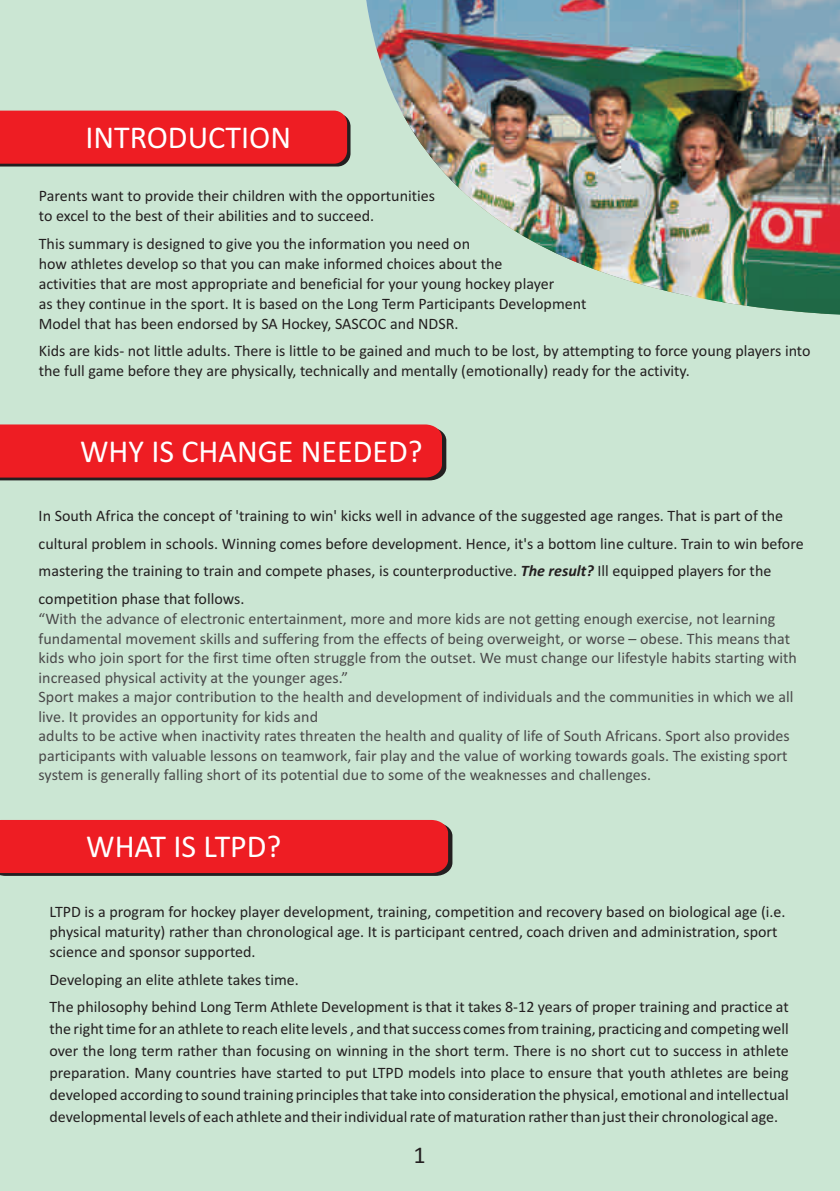
<style>
.page{position:relative;width:840px;height:1191px;background:#fff}
.page>*{position:absolute;margin:0;border:0;box-sizing:border-box;transform-origin:0 0}
.t1{font:32px "Calibri";color:#fff}
.t2{font:24px "Calibri";color:#231f20}
.t3{font:16px/20px "Calibri";color:#231f20}
.t4{font:16px/19.6px "Calibri";color:#4a494a}
.s1{font-weight:700;font-style:italic}
</style>
<div class="page">
<div style="left:0;top:0;width:839px;height:1191px;background:#cbe6d3"></div>
<div style="left:0;top:111px;width:350px;height:55px;background:#ee1d23"></div>
<svg style="left:0;top:424px;width:446px;height:56px;background:#e31f25"></svg>
<img style="left:366px;top:0;width:473px;height:315px">
<div style="left:0;top:820px;width:452px;height:56px;background:#ee1d23"></div>
<h1 class="t1" style="left:85px;top:124px;width:207px">INTRODUCTION</h1>
<p class="t3" style="left:39px;top:187px;width:397px">Parents want to provide their children with the opportunities to excel to the best of their abilities and to succeed.</p>
<p class="t3" style="left:39px;top:235px;width:548px">This summary is designed to give you the information you need on<br>how athletes develop so that you can make informed choices about the<br>activities that are most appropriate and beneficial for your young hockey player<br>as they continue in the sport. It is based on the Long Term Participants Development Model that has been endorsed by SA Hockey, SASCOC and NDSR.</p>
<p class="t3" style="left:39px;top:342px;width:772px">Kids are kids- not little adults. There is little to be gained and much to be lost, by attempting to force young players into the full game before they are physically, technically and mentally (emotionally) ready for the activity.</p>
<h1 class="t1" style="left:80px;top:438px;width:344px">WHY IS CHANGE NEEDED?</h1>
<p class="t3" style="left:39px;top:503px;width:766px;line-height:27.6px">In South Africa the concept of 'training to win' kicks well in advance of the suggested age ranges. That is part of the cultural problem in schools. Winning comes before development. Hence, it's a bottom line culture. Train to win before mastering the training to train and compete phases, is counterproductive. <span class="s1">The result?</span> Ill equipped players for the competition phase that follows.</p>
<p class="t4" style="left:39px;top:610px;width:759px">“With the advance of electronic entertainment, more and more kids are not getting enough exercise, not learning fundamental movement skills and suffering from the effects of being overweight, or worse – obese. This means that kids who join sport for the first time often struggle from the outset. We must change our lifestyle habits starting with increased physical activity at the younger ages.”<br>Sport makes a major contribution to the health and development of individuals and the communities in which we all live. It provides an opportunity for kids and<br>adults to be active when inactivity rates threaten the health and quality of life of South Africans. Sport also provides participants with valuable lessons on teamwork, fair play and the value of working towards goals. The existing sport system is generally falling short of its potential due to some of the weaknesses and challenges.</p>
<h1 class="t1" style="left:86px;top:833px;width:196px">WHAT IS LTPD?</h1>
<p class="t3" style="left:49px;top:903px;width:737px">LTPD is a program for hockey player development, training, competition and recovery based on biological age (i.e. physical maturity) rather than chronological age. It is participant centred, coach driven and administration, sport science and sponsor supported.</p>
<p class="t3" style="left:49px;top:967px;width:740px;line-height:27.6px">Developing an elite athlete takes time.<br>The philosophy behind Long Term Athlete Development is that it takes 8-12 years of proper training and practice at</p>
<p class="t3" style="left:49px;top:1019px;width:740px;line-height:22px;text-align:justify">the right time for an athlete to reach elite levels , and that success comes from training, practicing and competing well over the long term rather than focusing on winning in the short term. There is no short cut to success in athlete preparation. Many countries have started to put LTPD models into place to ensure that youth athletes are being developed according to sound training principles that take into consideration the physical, emotional and intellectual developmental levels of each athlete and their individual rate of maturation rather than just their chronological age.</p>
<h2 class="t2" style="left:413px;top:1144px;width:14px">1</h2>
</div>
